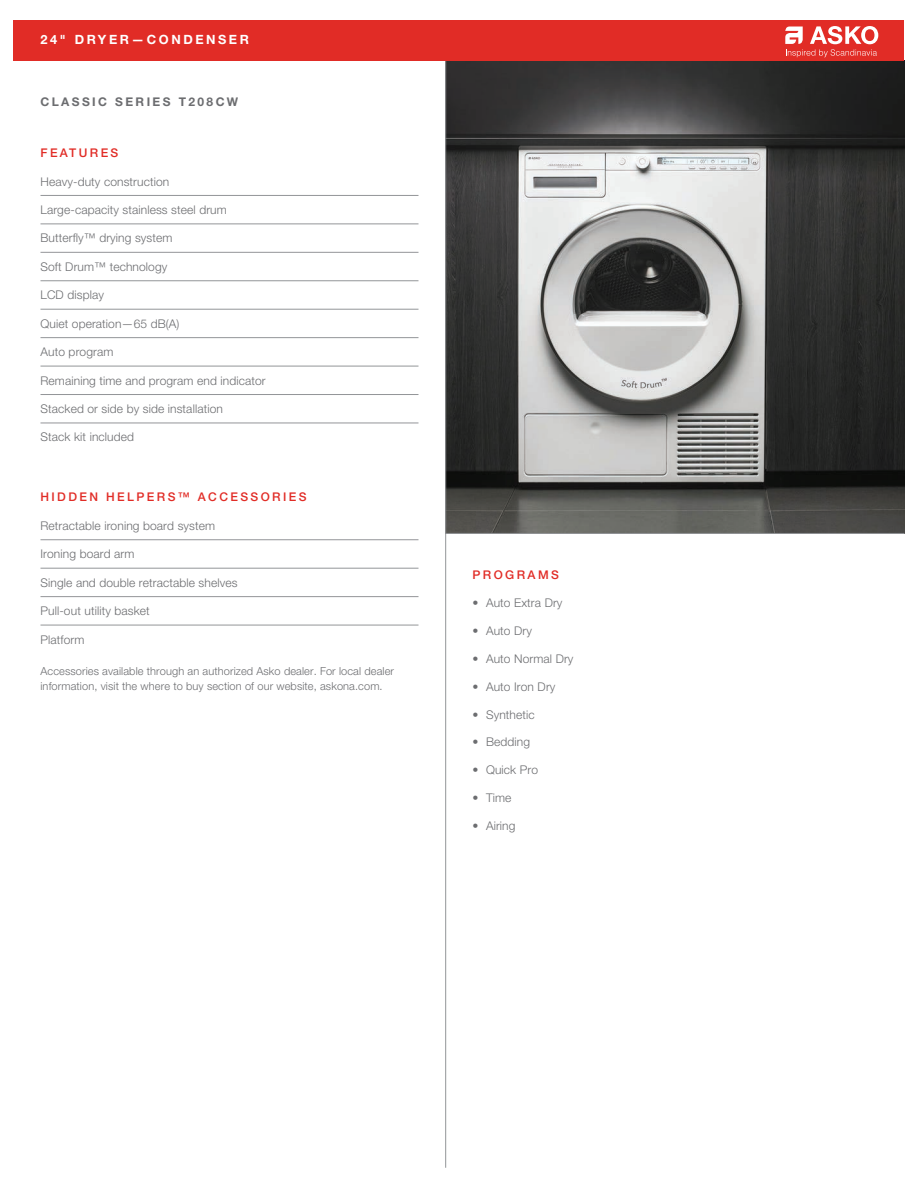
<style>
.page{position:relative;width:918px;height:1188px;background:#fff}
.page>*{position:absolute;margin:0;border:0;box-sizing:border-box;transform-origin:0 0}
.t1{font:700 12.75px "Helvetica Neue LT Std";letter-spacing:.2em;color:#fff}
.t2{font:300 12px "Helvetica Neue LT Std";letter-spacing:.01em;color:#6c6d70}
.t3{font:500 12px "Helvetica Neue LT Std";letter-spacing:.2em;color:#e12c26}
.t4{font:700 12px "Helvetica Neue LT Std";letter-spacing:.2em;color:#6c6d70}
.t5{font:300 10.95px/14.4px "Helvetica Neue LT Std";letter-spacing:.01em;color:#6c6d70}
</style>
<div class="page">
<img style="left:446px;top:61px;width:458px;height:472px">
<hr style="left:445px;top:61px;width:1px;height:1107px;background:#939598">
<div style="left:14px;top:20px;width:890px;height:41px;background:#e12c26"></div>
<svg style="left:785px;top:26px;width:93px;height:31px"></svg>
<hr style="left:446px;top:533px;width:458px;height:1px;background:#939598">
<hr style="left:40px;top:195px;width:378px;height:1px;background:#939598">
<hr style="left:40px;top:224px;width:378px;height:1px;background:#939598">
<hr style="left:40px;top:252px;width:378px;height:1px;background:#939598">
<hr style="left:40px;top:281px;width:378px;height:1px;background:#939598">
<hr style="left:40px;top:309px;width:378px;height:1px;background:#939598">
<hr style="left:40px;top:337px;width:378px;height:1px;background:#939598">
<hr style="left:40px;top:366px;width:378px;height:1px;background:#939598">
<hr style="left:40px;top:394px;width:378px;height:1px;background:#939598">
<hr style="left:40px;top:423px;width:378px;height:1px;background:#939598">
<hr style="left:40px;top:539px;width:378px;height:1px;background:#939598">
<hr style="left:40px;top:568px;width:378px;height:1px;background:#939598">
<hr style="left:40px;top:596px;width:378px;height:1px;background:#939598">
<hr style="left:40px;top:625px;width:378px;height:1px;background:#939598">
<p class="t1" style="left:40px;top:32px;width:210px">24" DRYER—CONDENSER</p>
<p class="t4" style="left:40px;top:95px;width:199px">CLASSIC SERIES T208CW</p>
<p class="t3" style="left:40px;top:146px;width:79px">FEATURES</p>
<p class="t2" style="left:40px;top:174px;width:130px">Heavy-duty construction</p>
<p class="t2" style="left:40px;top:202px;width:188px">Large-capacity stainless steel drum</p>
<p class="t2" style="left:40px;top:231px;width:134px">Butterfly™ drying system</p>
<p class="t2" style="left:40px;top:259px;width:128px">Soft Drum™ technology</p>
<p class="t2" style="left:40px;top:288px;width:65px">LCD display</p>
<p class="t2" style="left:40px;top:316px;width:141px">Quiet operation—65 dB(A)</p>
<p class="t2" style="left:40px;top:345px;width:74px">Auto program</p>
<p class="t2" style="left:40px;top:373px;width:227px">Remaining time and program end indicator</p>
<p class="t2" style="left:40px;top:401px;width:184px">Stacked or side by side installation</p>
<p class="t2" style="left:40px;top:430px;width:95px">Stack kit included</p>
<p class="t3" style="left:40px;top:490px;width:268px">HIDDEN HELPERS™ ACCESSORIES</p>
<p class="t2" style="left:40px;top:518px;width:176px">Retractable ironing board system</p>
<p class="t2" style="left:40px;top:547px;width:95px">Ironing board arm</p>
<p class="t2" style="left:40px;top:575px;width:199px">Single and double retractable shelves</p>
<p class="t2" style="left:40px;top:604px;width:111px">Pull-out utility basket</p>
<p class="t2" style="left:40px;top:632px;width:45px">Platform</p>
<p class="t5" style="left:40px;top:664px;width:355px">Accessories available through an authorized Asko dealer. For local dealer information, visit the where to buy section of our website, askona.com.</p>
<p class="t3" style="left:472px;top:568px;width:88px">PROGRAMS</p>
<p class="t2" style="left:472px;top:595px;width:91px">• Auto Extra Dry</p>
<p class="t2" style="left:472px;top:623px;width:61px">• Auto Dry</p>
<p class="t2" style="left:472px;top:651px;width:102px">• Auto Normal Dry</p>
<p class="t2" style="left:472px;top:679px;width:84px">• Auto Iron Dry</p>
<p class="t2" style="left:472px;top:707px;width:64px">• Synthetic</p>
<p class="t2" style="left:472px;top:735px;width:59px">• Bedding</p>
<p class="t2" style="left:472px;top:763px;width:67px">• Quick Pro</p>
<p class="t2" style="left:472px;top:791px;width:40px">• Time</p>
<p class="t2" style="left:472px;top:819px;width:44px">• Airing</p>
</div>
